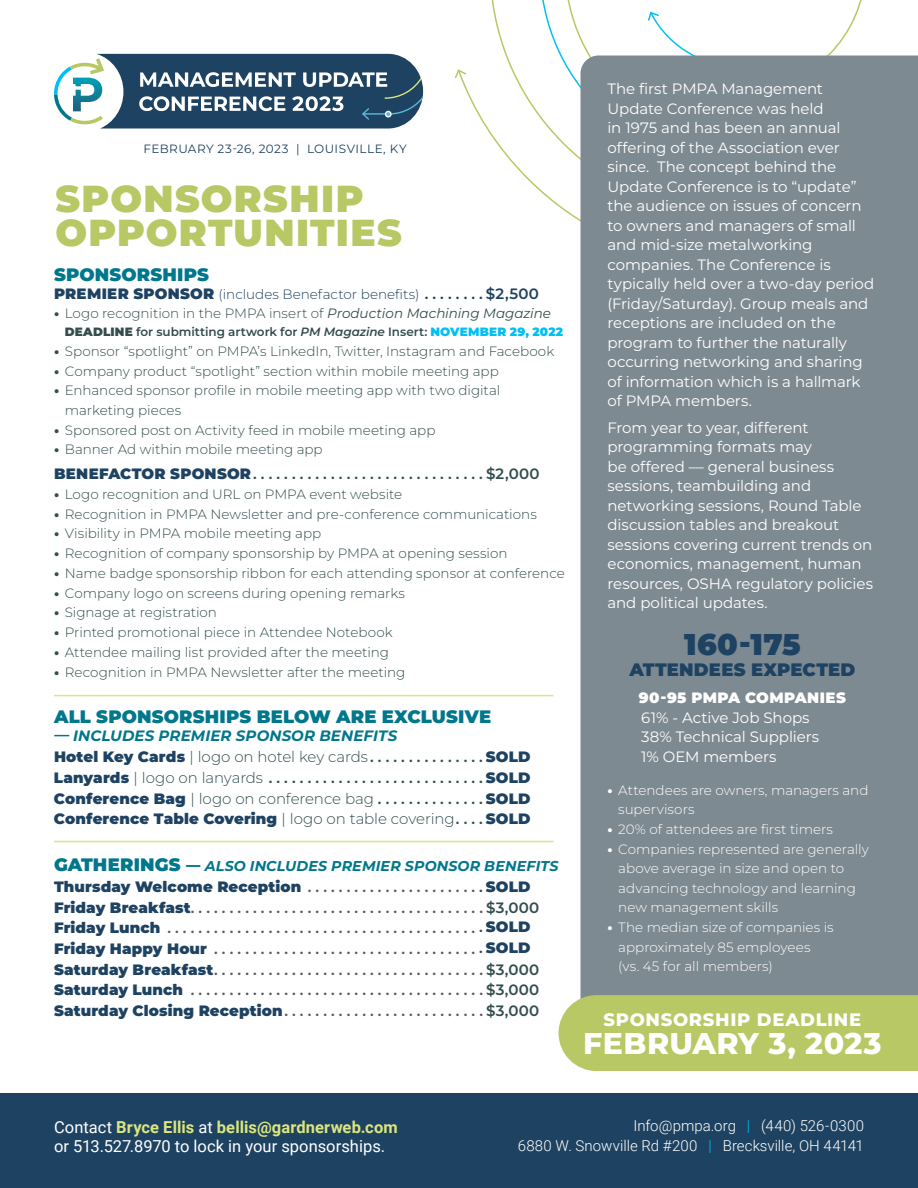
<style>
.page{position:relative;width:918px;height:1188px;background:#fff}
.page>*{position:absolute;margin:0;border:0;box-sizing:border-box;transform-origin:0 0}
.t1{font:900 37.5px/34.5px "Montserrat";letter-spacing:.035em;color:#b7c864}
.t2{font:800 30px "Montserrat";letter-spacing:.015em;color:#fff}
.t3{font:900 30px "Montserrat";letter-spacing:.01em;color:#1e4261}
.t4{font:900 18px "Montserrat";letter-spacing:.01em;color:#00778b}
.t5{font:800 18px "Montserrat";letter-spacing:.04em;color:#fff}
.t6{font:900 18px "Montserrat";letter-spacing:.015em;color:#1e4261}
.t7{font:16.5px/19.5px "Roboto";color:#fff}
.t8{font:15px/19.5px "Montserrat";letter-spacing:-.005em;color:#fff}
.t9{font:600 15px/20.7px "Montserrat";letter-spacing:.02em;color:#58595b}
.t10{font:300 15px/20.7px "Montserrat";letter-spacing:-.005em;color:#344d4d}
.t11{font:300 15px/19.5px "Roboto";color:#fff;text-align:right}
.t12{font:600 15px "Montserrat";color:#344d4d}
.t13{font:900 15px "Montserrat";letter-spacing:.025em;color:#fff}
.t14{font:italic 700 14.25px "Montserrat";letter-spacing:.01em;color:#00778b}
.t15{font:300 13.5px/19.5px "Montserrat";color:#344d4d}
.t16{font:300 13.5px/19.5px "Montserrat";color:#fff}
.t17{font:300 13.5px "Montserrat";color:#1e4261}
.t18{font:600 12px "Montserrat";color:#344d4d}
.t19{font:12px "Montserrat";letter-spacing:.035em;color:#1e4261}
.s1{font-weight:900;font-size:15px}
.s2{font-weight:600;font-size:15px}
.s3{font-weight:800}
.s4{font-weight:400;font-style:italic}
.s5{font-weight:900}
.s6{font-style:italic}
.s7{font-weight:900;color:#00c0f3}
.s8{font-weight:900;color:#1e4261}
.s9{font-weight:700;font-style:italic;color:#00778b}
.s10{font-weight:600}
.s11{font-weight:900;font-style:normal;font-size:18px}
.s12{font-weight:900;font-style:normal}
.s13{color:#344d4d}
.s14{font-weight:700;color:#dce67d}
.s15{color:#00c0f3}
</style>
<div class="page">
<div style="left:0;top:1094px;width:918px;height:94px;background:#1e4261"></div>
<svg style="left:54px;top:54px;width:369px;height:75px"></svg>
<svg style="left:454px;top:0;width:464px;height:221px"></svg>
<hr style="left:54px;top:841px;width:500px;height:1px;background:#dce67d">
<hr style="left:54px;top:695px;width:500px;height:1px;background:#dce67d">
<div style="left:580px;top:56px;width:338px;height:939px;background:#7e8a91"></div>
<div style="left:559px;top:995px;width:359px;height:76px;background:#b7c864"></div>
<p class="t19" style="left:144px;top:141px;width:265px">FEBRUARY 23-26, 2023 | LOUISVILLE, KY</p>
<h1 class="t1" style="left:55px;top:180px;width:348px">SPONSORSHIP<br>OPPORTUNITIES</h1>
<h3 class="t4" style="left:54px;top:262px;width:157px">SPONSORSHIPS</h3>
<p class="t17" style="left:54px;top:285px;width:486px"><span class="s1">PREMIER SPONSOR</span> (includes Benefactor benefits) <span class="s2">. . . . . . . $2,500</span></p>
<p class="t15" style="left:54px;top:303px;width:498px"><span class="s3">•</span> Logo recognition in the PMPA insert of <span class="s4">Production Machining Magazine</span></p>
<p class="t18" style="left:65px;top:324px;width:500px"><span class="s5">DEADLINE</span> for submitting artwork for <span class="s6">PM Magazine</span> Insert: <span class="s7">NOVEMBER 29, 2022</span></p>
<p class="t15" style="left:54px;top:341px;width:502px"><span class="s3">•</span> Sponsor “spotlight” on PMPA’s LinkedIn, Twitter, Instagram and Facebook</p>
<p class="t15" style="left:54px;top:361px;width:446px"><span class="s3">•</span> Company product “spotlight” section within mobile meeting app</p>
<p class="t15" style="left:65px;top:381px;width:437px;text-indent:-11px"><span class="s3">•</span> Enhanced sponsor profile in mobile meeting app with two digital marketing pieces</p>
<p class="t15" style="left:54px;top:420px;width:383px"><span class="s3">•</span> Sponsored post on Activity feed in mobile meeting app</p>
<p class="t15" style="left:54px;top:440px;width:270px"><span class="s3">•</span> Banner Ad within mobile meeting app</p>
<p class="t12" style="left:54px;top:464px;width:487px"><span class="s8">BENEFACTOR SPONSOR</span> . . . . . . . . . . . . . . . . . . . . . . . . . . . . . $2,000</p>
<p class="t15" style="left:54px;top:484px;width:350px"><span class="s3">•</span> Logo recognition and URL on PMPA event website</p>
<p class="t15" style="left:54px;top:504px;width:484px"><span class="s3">•</span> Recognition in PMPA Newsletter and pre-conference communications</p>
<p class="t15" style="left:54px;top:523px;width:269px"><span class="s3">•</span> Visibility in PMPA mobile meeting app</p>
<p class="t15" style="left:54px;top:543px;width:455px"><span class="s3">•</span> Recognition of company sponsorship by PMPA at opening session</p>
<p class="t15" style="left:54px;top:563px;width:512px"><span class="s3">•</span> Name badge sponsorship ribbon for each attending sponsor at conference</p>
<p class="t15" style="left:54px;top:583px;width:353px"><span class="s3">•</span> Company logo on screens during opening remarks</p>
<p class="t15" style="left:54px;top:602px;width:165px"><span class="s3">•</span> Signage at registration</p>
<p class="t15" style="left:54px;top:622px;width:340px"><span class="s3">•</span> Printed promotional piece in Attendee Notebook</p>
<p class="t15" style="left:54px;top:642px;width:337px"><span class="s3">•</span> Attendee mailing list provided after the meeting</p>
<p class="t15" style="left:54px;top:662px;width:353px"><span class="s3">•</span> Recognition in PMPA Newsletter after the meeting</p>
<h3 class="t4" style="left:54px;top:705px;width:439px">ALL SPONSORSHIPS BELOW ARE EXCLUSIVE</h3>
<p class="t10" style="left:54px;top:725px;width:478px"><span class="s9">— INCLUDES PREMIER SPONSOR BENEFITS<br></span><span class="s8">Hotel Key Cards</span> | logo on hotel key cards <span class="s10">. . . . . . . . . . . . . .</span> <span class="s8">SOLD Lanyards</span> | logo on lanyards <span class="s10">. . . . . . . . . . . . . . . . . . . . . . . . . . .</span> <span class="s8">SOLD Conference Bag</span> | logo on conference bag <span class="s10">. . . . . . . . . . . . . .</span> <span class="s8">SOLD Conference Table Covering</span> | logo on table covering <span class="s10">. . .</span> <span class="s8">SOLD</span></p>
<p class="t14" style="left:54px;top:856px;width:506px"><span class="s11">GATHERINGS</span> <span class="s12">—</span> ALSO INCLUDES PREMIER SPONSOR BENEFITS</p>
<p class="t9" style="left:54px;top:876px;width:487px"><span class="s8">Thursday Welcome Reception</span> . . . . . . . . . . . . . . . . . . . . . . <span class="s13">.</span> <span class="s8">SOLD Friday Breakfast</span> . . . . . . . . . . . . . . . . . . . . . . . . . . . . . . . . . . . . . <span class="s13">$3,000<br></span><span class="s8">Friday Lunch</span> . . . . . . . . . . . . . . . . . . . . . . . . . . . . . . . . . . . . . . . . <span class="s13">.</span> <span class="s8">SOLD Friday Happy Hour</span> . . . . . . . . . . . . . . . . . . . . . . . . . . . . . . . . . . <span class="s13">.</span> <span class="s8">SOLD Saturday Breakfast</span> . . . . . . . . . . . . . . . . . . . . . . . . . . . . . . . . . . <span class="s13">$3,000<br></span><span class="s8">Saturday Lunch</span> . . . . . . . . . . . . . . . . . . . . . . . . . . . . . . . . . . . . . <span class="s13">$3,000<br></span><span class="s8">Saturday Closing Reception</span> . . . . . . . . . . . . . . . . . . . . . . . . . <span class="s13">$3,000</span></p>
<p class="t8" style="left:608px;top:79px;width:268px">The first PMPA Management<br>Update Conference was held<br>in 1975 and has been an annual offering of the Association ever since. The concept behind the<br>Update Conference is to “update” the audience on issues of concern to owners and managers of small and mid-size metalworking companies. The Conference is typically held over a two-day period (Friday/Saturday). Group meals and receptions are included on the program to further the naturally occurring networking and sharing of information which is a hallmark of PMPA members.</p>
<p class="t8" style="left:608px;top:417px;width:267px">From year to year, different programming formats may<br>be offered — general business sessions, teambuilding and networking sessions, Round Table discussion tables and breakout sessions covering current trends on economics, management, human resources, OSHA regulatory policies and political updates.</p>
<h2 class="t3" style="left:684px;top:624px;width:118px">160-175</h2>
<h3 class="t6" style="left:630px;top:658px;width:227px">ATTENDEES EXPECTED</h3>
<p class="t13" style="left:639px;top:688px;width:208px">90-95 PMPA COMPANIES</p>
<p class="t8" style="left:641px;top:707px;width:179px">61% - Active Job Shops<br>38% Technical Suppliers<br>1% OEM members</p>
<p class="t16" style="left:618px;top:780px;width:252px;text-indent:-11px"><span class="s3">•</span> Attendees are owners, managers and supervisors</p>
<p class="t16" style="left:608px;top:819px;width:227px"><span class="s3">•</span> 20% of attendees are first timers</p>
<p class="t16" style="left:618px;top:839px;width:252px;text-indent:-11px"><span class="s3">•</span> Companies represented are generally above average in size and open to advancing technology and learning new management skills</p>
<p class="t16" style="left:618px;top:917px;width:217px;text-indent:-11px"><span class="s3">•</span> The median size of companies is approximately 85 employees (vs. 45 for all members)</p>
<h3 class="t5" style="left:604px;top:1008px;width:259px">SPONSORSHIP DEADLINE</h3>
<h2 class="t2" style="left:583px;top:1024px;width:300px">FEBRUARY 3, 2023</h2>
<p class="t7" style="left:54px;top:1117px;width:345px">Contact <span class="s14">Bryce Ellis</span> at <span class="s14">bellis@gardnerweb.com </span>or 513.527.8970 to lock in your sponsorships.</p>
<p class="t11" style="left:518px;top:1116px;width:348px">Info@pmpa.org <span class="s15">|</span> (440) 526-0300<br>6880 W. Snowville Rd #200 <span class="s15">|</span> Brecksville, OH 44141</p>
</div>
